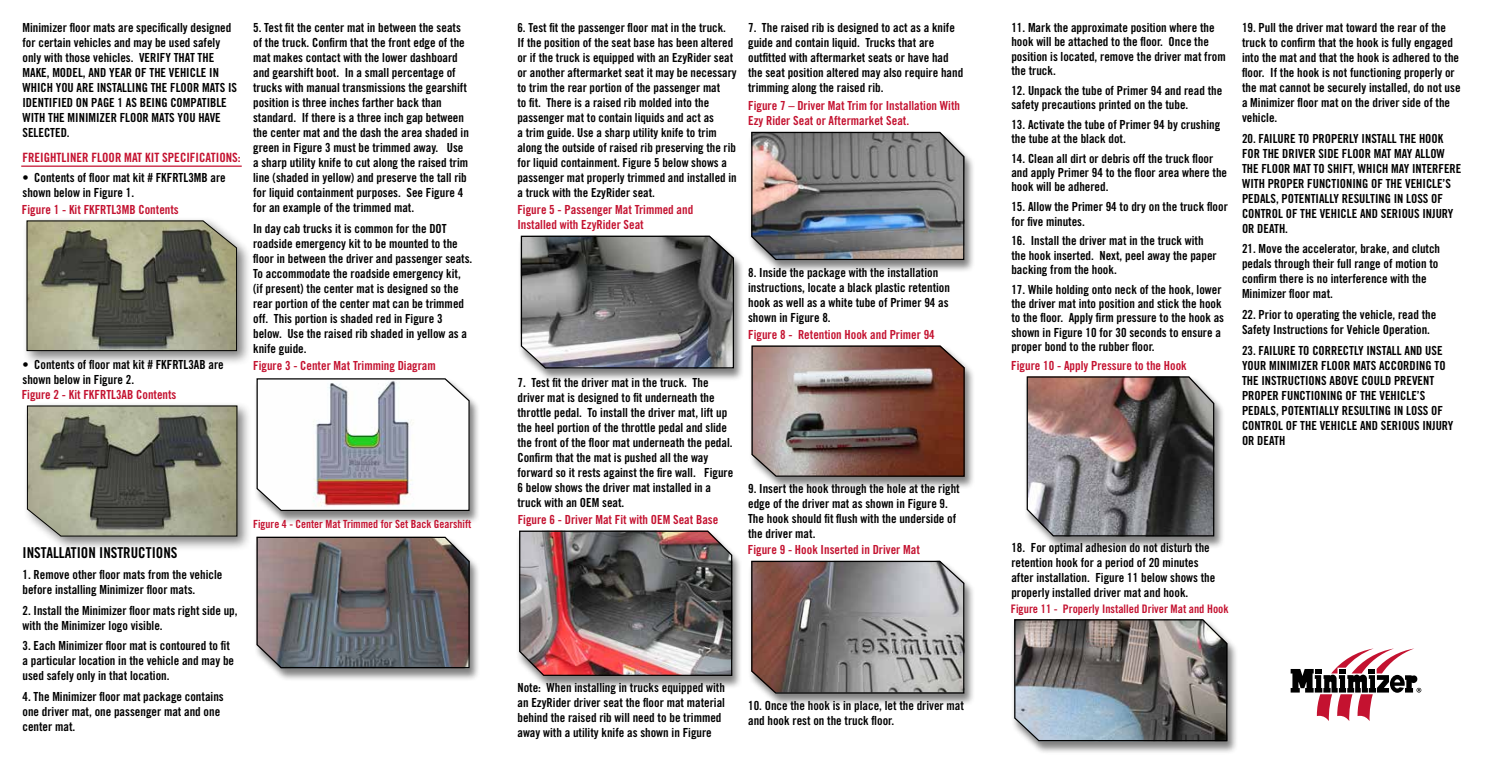
<style>
.page{position:relative;width:1485px;height:765px;background:#fff}
.page>*{position:absolute;margin:0;border:0;box-sizing:border-box;transform-origin:0 0}
.t1{font:15px "Trade Gothic Bold Cond Twenty";color:#000}
.t2{font:12.75px "Trade Gothic Bold Cond Twenty";color:#c41230}
.t3{font:12.5px/15px "Trade Gothic Bold Cond Twenty";color:#000}
.t4{font:12.5px/15px "Trade Gothic Bold Cond Twenty";color:#c41230}
.t5{font:12.38px/15px "Trade Gothic Bold Cond Twenty";color:#000}
.t6{font:11.75px "Trade Gothic Bold Cond Twenty";color:#c41230}
.t7{font:11.25px "Trade Gothic Bold Cond Twenty";color:#c41230}
</style>
<div class="page">
<div style="left:22px;top:216px;width:230px;height:150px;background:#000;opacity:.5"></div>
<svg style="left:26px;top:220px;width:211px;height:131px;background:#81816d"></svg>
<div style="left:23px;top:401px;width:229px;height:151px;background:#000;opacity:.5"></div>
<svg style="left:27px;top:405px;width:211px;height:132px;background:#7e8070"></svg>
<hr style="left:21px;top:166px;width:221px;height:1px;background:#c41230">
<div style="left:748px;top:131px;width:227px;height:142px;background:#000;opacity:.5"></div>
<img style="left:751px;top:131px;width:214px;height:130px">
<div style="left:516px;top:530px;width:227px;height:159px;background:#000;opacity:.5"></div>
<img style="left:518px;top:530px;width:215px;height:147px">
<div style="left:748px;top:345px;width:227px;height:145px;background:#000;opacity:.5"></div>
<img style="left:751px;top:345px;width:214px;height:132px">
<div style="left:1024px;top:376px;width:201px;height:174px;background:#000;opacity:.5"></div>
<svg style="left:1026px;top:376px;width:189px;height:161px;background:#766c6c"></svg>
<div style="left:253px;top:378px;width:227px;height:147px;background:#000;opacity:.5"></div>
<svg style="left:256px;top:378px;width:214px;height:134px"></svg>
<svg style="left:1291px;top:649px;width:130px;height:72px"></svg>
<div style="left:253px;top:536px;width:227px;height:146px;background:#000;opacity:.5"></div>
<svg style="left:256px;top:536px;width:214px;height:133px;background:#71696b"></svg>
<div style="left:518px;top:235px;width:226px;height:147px;background:#000;opacity:.5"></div>
<svg style="left:520px;top:235px;width:215px;height:134px;background:#737375"></svg>
<div style="left:748px;top:560px;width:227px;height:147px;background:#000;opacity:.5"></div>
<svg style="left:751px;top:560px;width:214px;height:134px;background:#8d8482"></svg>
<div style="left:1011px;top:619px;width:227px;height:136px;background:#000;opacity:.5"></div>
<svg style="left:1014px;top:619px;width:214px;height:123px;background:#7d7e80"></svg>
<p class="t3" style="left:22px;top:20px;width:216px">Minimizer floor mats are specifically designed for certain vehicles and may be used safely only with those vehicles. VERIFY THAT THE MAKE, MODEL, AND YEAR OF THE VEHICLE IN WHICH YOU ARE INSTALLING THE FLOOR MATS IS IDENTIFIED ON PAGE 1 AS BEING COMPATIBLE WITH THE MINIMIZER FLOOR MATS YOU HAVE SELECTED.</p>
<p class="t2" style="left:22px;top:150px;width:220px">FREIGHTLINER FLOOR MAT KIT SPECIFICATIONS:</p>
<p class="t3" style="left:22px;top:170px;width:205px">• Contents of floor mat kit # FKFRTL3MB are shown below in Figure 1.</p>
<p class="t4" style="left:22px;top:202px;width:158px">Figure 1 - Kit FKFRTL3MB Contents</p>
<p class="t3" style="left:253px;top:20px;width:217px">5. Test fit the center mat in between the seats of the truck. Confirm that the front edge of the mat makes contact with the lower dashboard and gearshift boot. In a small percentage of trucks with manual transmissions the gearshift position is three inches farther back than standard. If there is a three inch gap between the center mat and the dash the area shaded in green in Figure 3 must be trimmed away. Use a sharp utility knife to cut along the raised trim line (shaded in yellow) and preserve the tall rib for liquid containment purposes. See Figure 4 for an example of the trimmed mat.</p>
<p class="t3" style="left:253px;top:221px;width:221px">In day cab trucks it is common for the DOT roadside emergency kit to be mounted to the floor in between the driver and passenger seats.<br>To accommodate the roadside emergency kit, (if present) the center mat is designed so the rear portion of the center mat can be trimmed off. This portion is shaded red in Figure 3 below. Use the raised rib shaded in yellow as a knife guide.</p>
<p class="t5" style="left:518px;top:20px;width:221px">6. Test fit the passenger floor mat in the truck.<br>If the position of the seat base has been altered or if the truck is equipped with an EzyRider seat or another aftermarket seat it may be necessary to trim the rear portion of the passenger mat<br>to fit. There is a raised rib molded into the passenger mat to contain liquids and act as<br>a trim guide. Use a sharp utility knife to trim along the outside of raised rib preserving the rib for liquid containment. Figure 5 below shows a passenger mat properly trimmed and installed in a truck with the EzyRider seat.</p>
<p class="t4" style="left:517px;top:202px;width:177px">Figure 5 - Passenger Mat Trimmed and<br>Installed with EzyRider Seat</p>
<p class="t3" style="left:748px;top:20px;width:217px">7. The raised rib is designed to act as a knife guide and contain liquid. Trucks that are outfitted with aftermarket seats or have had the seat position altered may also require hand trimming along the raised rib.</p>
<p class="t4" style="left:748px;top:98px;width:213px">Figure 7 – Driver Mat Trim for Installation With<br>Ezy Rider Seat or Aftermarket Seat.</p>
<p class="t3" style="left:748px;top:265px;width:203px">8. Inside the package with the installation instructions, locate a black plastic retention hook as well as a white tube of Primer 94 as shown in Figure 8.</p>
<p class="t4" style="left:748px;top:327px;width:188px">Figure 8 - Retention Hook and Primer 94</p>
<p class="t3" style="left:1011px;top:20px;width:216px;line-height:14.2px">11. Mark the approximate position where the hook will be attached to the floor. Once the position is located, remove the driver mat from the truck.</p>
<p class="t3" style="left:1011px;top:83px;width:212px;line-height:14.2px">12. Unpack the tube of Primer 94 and read the safety precautions printed on the tube.</p>
<p class="t3" style="left:1011px;top:117px;width:210px;line-height:14.2px">13. Activate the tube of Primer 94 by crushing the tube at the black dot.</p>
<p class="t3" style="left:1011px;top:151px;width:217px;line-height:14.2px">14. Clean all dirt or debris off the truck floor and apply Primer 94 to the floor area where the hook will be adhered.</p>
<p class="t3" style="left:1011px;top:200px;width:218px;line-height:14.2px">15. Allow the Primer 94 to dry on the truck floor for five minutes.</p>
<p class="t3" style="left:1011px;top:234px;width:207px;line-height:14.2px">16. Install the driver mat in the truck with the hook inserted. Next, peel away the paper backing from the hook.</p>
<p class="t3" style="left:1011px;top:282px;width:214px;line-height:14.2px">17. While holding onto neck of the hook, lower the driver mat into position and stick the hook to the floor. Apply firm pressure to the hook as shown in Figure 10 for 30 seconds to ensure a proper bond to the rubber floor.</p>
<p class="t3" style="left:22px;top:357px;width:203px">• Contents of floor mat kit # FKFRTL3AB are shown below in Figure 2.</p>
<p class="t4" style="left:22px;top:387px;width:156px">Figure 2 - Kit FKFRTL3AB Contents</p>
<p class="t4" style="left:253px;top:358px;width:184px">Figure 3 - Center Mat Trimming Diagram</p>
<p class="t4" style="left:1011px;top:358px;width:177px">Figure 10 - Apply Pressure to the Hook</p>
<p class="t7" style="left:253px;top:517px;width:220px">Figure 4 - Center Mat Trimmed for Set Back Gearshift</p>
<p class="t3" style="left:517px;top:375px;width:217px">7. Test fit the driver mat in the truck. The driver mat is designed to fit underneath the throttle pedal. To install the driver mat, lift up the heel portion of the throttle pedal and slide the front of the floor mat underneath the pedal.<br>Confirm that the mat is pushed all the way forward so it rests against the fire wall. Figure 6 below shows the driver mat installed in a truck with an OEM seat.</p>
<p class="t4" style="left:518px;top:512px;width:202px">Figure 6 - Driver Mat Fit with OEM Seat Base</p>
<p class="t3" style="left:748px;top:481px;width:213px">9. Insert the hook through the hole at the right edge of the driver mat as shown in Figure 9.<br>The hook should fit flush with the underside of the driver mat.</p>
<p class="t3" style="left:1242px;top:20px;width:220px">19. Pull the driver mat toward the rear of the truck to confirm that the hook is fully engaged into the mat and that the hook is adhered to the floor. If the hook is not functioning properly or the mat cannot be securely installed, do not use a Minimizer floor mat on the driver side of the vehicle.</p>
<p class="t3" style="left:1242px;top:131px;width:221px">20. FAILURE TO PROPERLY INSTALL THE HOOK FOR THE DRIVER SIDE FLOOR MAT MAY ALLOW THE FLOOR MAT TO SHIFT, WHICH MAY INTERFERE WITH PROPER FUNCTIONING OF THE VEHICLE’S PEDALS, POTENTIALLY RESULTING IN LOSS OF CONTROL OF THE VEHICLE AND SERIOUS INJURY OR DEATH.</p>
<p class="t3" style="left:1242px;top:241px;width:200px">21. Move the accelerator, brake, and clutch pedals through their full range of motion to confirm there is no interference with the Minimizer floor mat.</p>
<p class="t3" style="left:1242px;top:307px;width:196px">22. Prior to operating the vehicle, read the<br>Safety Instructions for Vehicle Operation.</p>
<p class="t3" style="left:1242px;top:343px;width:213px">23. FAILURE TO CORRECTLY INSTALL AND USE YOUR MINIMIZER FLOOR MATS ACCORDING TO THE INSTRUCTIONS ABOVE COULD PREVENT PROPER FUNCTIONING OF THE VEHICLE’S PEDALS, POTENTIALLY RESULTING IN LOSS OF CONTROL OF THE VEHICLE AND SERIOUS INJURY OR DEATH</p>
<p class="t1" style="left:22px;top:544px;width:156px">INSTALLATION INSTRUCTIONS</p>
<p class="t3" style="left:22px;top:567px;width:201px">1. Remove other floor mats from the vehicle before installing Minimizer floor mats.</p>
<p class="t3" style="left:22px;top:603px;width:217px">2. Install the Minimizer floor mats right side up, with the Minimizer logo visible.</p>
<p class="t3" style="left:22px;top:638px;width:213px">3. Each Minimizer floor mat is contoured to fit a particular location in the vehicle and may be used safely only in that location.</p>
<p class="t3" style="left:22px;top:689px;width:203px">4. The Minimizer floor mat package contains one driver mat, one passenger mat and one center mat.</p>
<p class="t4" style="left:748px;top:542px;width:174px">Figure 9 - Hook Inserted in Driver Mat</p>
<p class="t3" style="left:517px;top:680px;width:209px">Note: When installing in trucks equipped with an EzyRider driver seat the floor mat material behind the raised rib will need to be trimmed away with a utility knife as shown in Figure</p>
<p class="t3" style="left:748px;top:698px;width:217px">10. Once the hook is in place, let the driver mat and hook rest on the truck floor.</p>
<p class="t3" style="left:1011px;top:540px;width:206px">18. For optimal adhesion do not disturb the retention hook for a period of 20 minutes after installation. Figure 11 below shows the properly installed driver mat and hook.</p>
<p class="t6" style="left:1011px;top:602px;width:219px">Figure 11 - Properly Installed Driver Mat and Hook</p>
</div>
